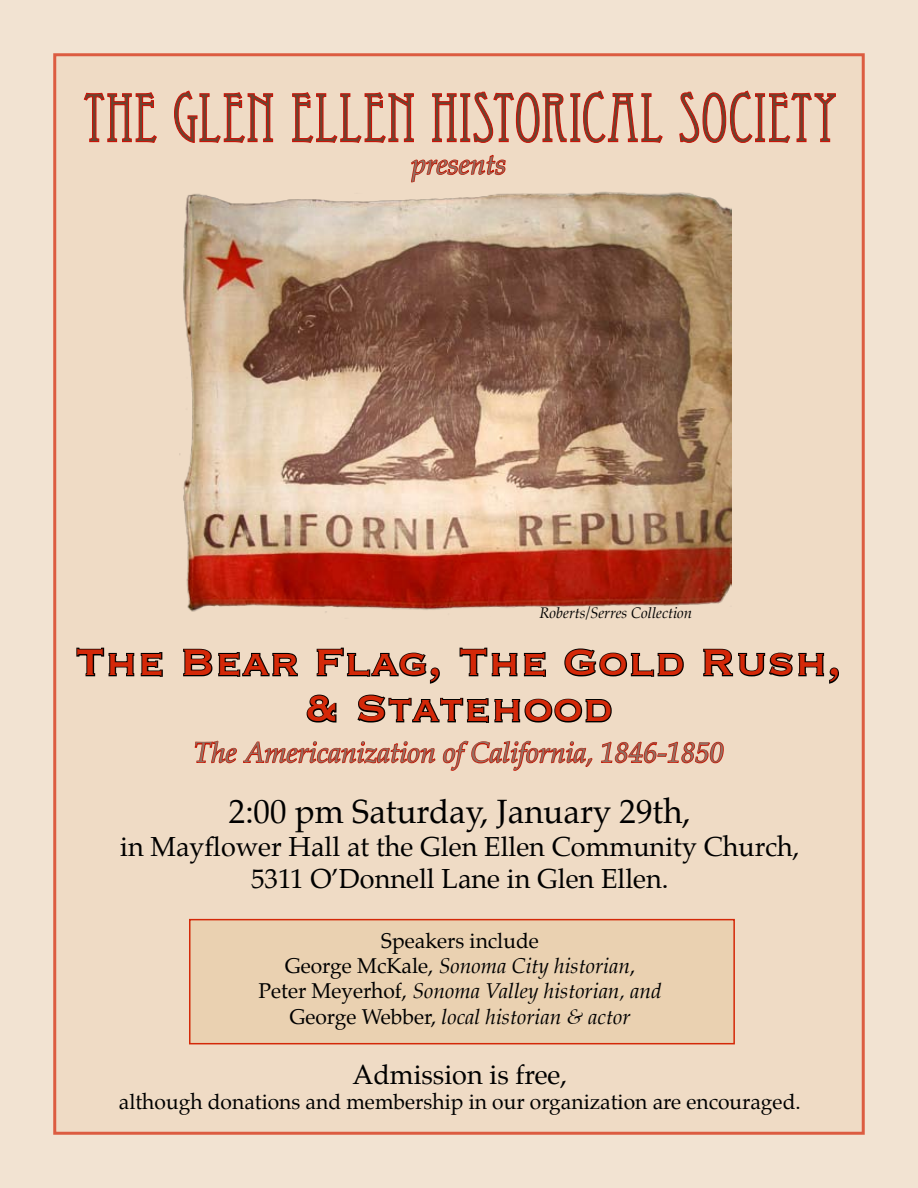
<style>
.page{position:relative;width:918px;height:1188px;background:#f2e3d2}
.page>*{position:absolute;margin:0;border:0;box-sizing:border-box;transform-origin:0 0}
.t1{font:48px "Copperplate";letter-spacing:.01em;color:#d42808}
.t2{font:33px "Palatino";color:#000}
.t3{font:italic 28.5px "Palatino";color:#917163}
.t4{font:27px/32.4px "Palatino";color:#000;text-align:center}
.t5{font:italic 21px/25.2px "Palatino";color:#000;text-align:center}
.t6{font:21px "Palatino";color:#000}
.t7{font:italic 15px "Palatino";color:#000}
.s1{font-style:normal}
</style>
<div class="page">
<div style="left:53px;top:53px;width:812px;height:1082px;background:#eed8c1;border:3px solid #d42808"></div>
<div style="left:189px;top:919px;width:546px;height:125px;background:#ead1b1;border:2px solid #d42808"></div>
<svg style="left:83px;top:90px;width:753px;height:92px"></svg>
<svg style="left:76px;top:647px;width:87px;height:30px"></svg>
<svg style="left:183px;top:648px;width:115px;height:29px"></svg>
<svg style="left:316px;top:647px;width:124px;height:37px"></svg>
<svg style="left:459px;top:647px;width:87px;height:30px"></svg>
<svg style="left:564px;top:648px;width:120px;height:29px"></svg>
<svg style="left:703px;top:648px;width:136px;height:36px"></svg>
<img style="left:179px;top:182px;width:553px;height:431px">
<svg style="left:194px;top:694px;width:530px;height:77px"></svg>
<h3 class="t3" style="left:412px;top:142px;width:96px">presents</h3>
<p class="t7" style="left:540px;top:601px;width:154px">Roberts/Serres Collection</p>
<h1 class="t1" style="left:76px;top:631px;width:768px">The Bear Flag, The Gold Rush,</h1>
<h1 class="t1" style="left:305px;top:677px;width:309px">&amp; Statehood</h1>
<h3 class="t3" style="left:194px;top:730px;width:532px">The Americanization of California, 1846-1850</h3>
<h2 class="t2" style="left:229px;top:784px;width:463px">2:00 pm Saturday, January 29th,</h2>
<p class="t4" style="left:120px;top:830px;width:681px">in Mayflower Hall at the Glen Ellen Community Church,<br>5311 O’Donnell Lane in Glen Ellen.</p>
<p class="t5" style="left:258px;top:928px;width:405px"><span class="s1">Speakers include<br>George McKale,</span> Sonoma City historian<span class="s1">, Peter Meyerhof,</span> Sonoma Valley historian, and <span class="s1">George Webber,</span> local historian &amp; actor</p>
<p class="t4" style="left:352px;top:1059px;width:216px">Admission is free,</p>
<p class="t6" style="left:119px;top:1085px;width:683px">although donations and membership in our organization are encouraged.</p>
</div>
